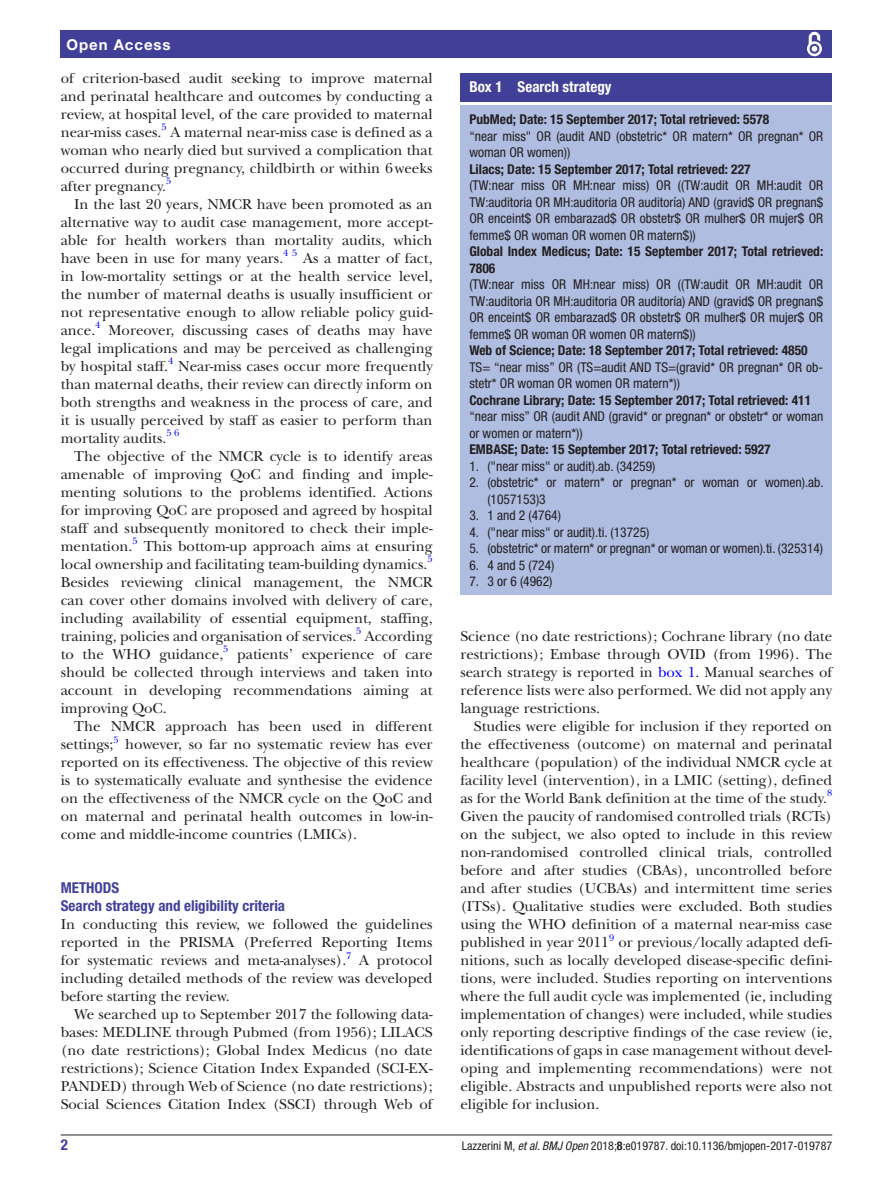
<style>
.page{position:relative;width:893px;height:1191px;background:#fff}
.page>*{position:absolute;margin:0;border:0;box-sizing:border-box;transform-origin:0 0}
.t1{font:15px/18px "New Baskerville";color:#231f20;text-align:justify}
.t2{font:700 condensed 15px/18px "Helvetica Neue LT Std";color:#414099}
.t3{font:700 condensed 15px "Helvetica Neue LT Std";color:#fff}
.t4{font:700 15px "Helvetica Neue LT Std";letter-spacing:.065em;color:#fff}
.t5{font:condensed 13.5px/16.5px "Helvetica Neue LT Std";color:#231f20}
.t6{font:700 condensed 13.5px/16.5px "Helvetica Neue LT Std";color:#231f20}
.t7{font:condensed 12px "Helvetica Neue LT Std";color:#231f20}
.t8{font:9.9px "New Baskerville";color:#00f}
.s1{color:#00f}
.s2{font-style:italic}
.s3{font-weight:700}
</style>
<div class="page">
<hr style="left:61px;top:1134px;width:771px;height:1px;background:#231f20">
<div style="left:61px;top:31px;width:771px;height:27px;background:#414099"></div>
<svg style="left:807px;top:31px;width:15px;height:26px"></svg>
<div style="left:460px;top:73px;width:372px;height:28px;background:#414099"></div>
<div style="left:460px;top:106px;width:372px;height:489px;background:#afbde1"></div>
<p class="t4" style="left:66px;top:35px;width:106px">Open Access</p>
<p class="t1" style="left:61px;top:69px;width:373px">of criterion-based audit seeking to improve maternal and perinatal healthcare and outcomes by conducting a review, at hospital level, of the care provided to maternal near-miss cases.</p>
<p class="t8" style="left:162px;top:121px;width:7px">5</p>
<p class="t1" style="left:61px;top:123px;width:373px;text-indent:110px">A maternal near-miss case is defined as a woman who nearly died but survived a complication that occurred during pregnancy, childbirth or within 6weeks after pregnancy.</p>
<p class="t8" style="left:166px;top:175px;width:7px">5</p>
<p class="t1" style="left:61px;top:195px;width:373px;text-indent:14px">In the last 20 years, NMCR have been promoted as an alternative way to audit case management, more accept&shy;able for health workers than mortality audits, which have been in use for many years.</p>
<p class="t8" style="left:283px;top:247px;width:16px">4 5</p>
<p class="t1" style="left:61px;top:249px;width:373px;text-indent:242px">As a matter of fact, in low-mortality settings or at the health service level, the number of maternal deaths is usually insufficient or not representative enough to allow reliable policy guid&shy;ance.</p>
<p class="t8" style="left:95px;top:319px;width:7px">4</p>
<p class="t1" style="left:61px;top:321px;width:373px;text-indent:48px">Moreover, discussing cases of deaths may have legal implications and may be perceived as challenging by hospital staff.</p>
<p class="t8" style="left:168px;top:355px;width:7px">4</p>
<p class="t1" style="left:61px;top:357px;width:373px;text-indent:118px">Near-miss cases occur more frequently than maternal deaths, their review can directly inform on both strengths and weakness in the process of care, and it is usually perceived by staff as easier to perform than mortality audits.<sup>5</sup> <sup>6</sup></p>
<p class="t1" style="left:61px;top:447px;width:373px;text-indent:14px">The objective of the NMCR cycle is to identify areas amenable of improving QoC and finding and imple&shy;menting solutions to the problems identified. Actions for improving QoC are proposed and agreed by hospital staff and subsequently monitored to check their imple&shy;mentation.</p>
<p class="t8" style="left:132px;top:535px;width:7px">5</p>
<p class="t1" style="left:61px;top:537px;width:373px;text-indent:83px">This bottom-up approach aims at ensuring local ownership and facilitating team-building dynamics.</p>
<p class="t8" style="left:427px;top:553px;width:7px">5</p>
<p class="t1" style="left:61px;top:573px;width:373px">Besides reviewing clinical management, the NMCR can cover other domains involved with delivery of care, including availability of essential equipment, staffing, training, policies and organisation of services.</p>
<p class="t8" style="left:356px;top:625px;width:7px">5</p>
<p class="t1" style="left:365px;top:627px;width:69px">According</p>
<p class="t1" style="left:61px;top:645px;width:164px">to the WHO guidance,</p>
<p class="t8" style="left:223px;top:643px;width:7px">5</p>
<p class="t1" style="left:61px;top:645px;width:373px;text-indent:176px">patients’ experience of care should be collected through interviews and taken into account in developing recommendations aiming at improving QoC.</p>
<p class="t1" style="left:61px;top:717px;width:373px;text-indent:14px">The NMCR approach has been used in different settings;</p>
<p class="t8" style="left:114px;top:733px;width:7px">5</p>
<p class="t1" style="left:61px;top:735px;width:373px;text-indent:65px">however, so far no systematic review has ever reported on its effectiveness. The objective of this review is to systematically evaluate and synthesise the evidence on the effectiveness of the NMCR cycle on the QoC and on maternal and perinatal health outcomes in low-in&shy;come and middle-income countries (LMICs).</p>
<p class="t2" style="left:61px;top:878px;width:226px">Methods<br>Search strategy and eligibility criteria</p>
<p class="t1" style="left:61px;top:915px;width:373px">In conducting this review, we followed the guidelines reported in the PRISMA (Preferred Reporting Items for systematic reviews and meta-analyses).<sup>7</sup></p>
<p class="t1" style="left:61px;top:951px;width:373px;text-indent:298px">A protocol including detailed methods of the review was developed before starting the review.</p>
<p class="t1" style="left:61px;top:1005px;width:373px;text-indent:13px">We searched up to September 2017 the following data&shy;bases: MEDLINE through Pubmed (from 1956); LILACS (no date restrictions); Global Index Medicus (no date restrictions); Science Citation Index Expanded (SCI-EX-PANDED) through Web of Science (no date restrictions); Social Sciences Citation Index (SSCI) through Web of</p>
<p class="t3" style="left:469px;top:78px;width:144px">Box 1 Search strategy</p>
<p class="t6" style="left:469px;top:111px;width:301px">PubMed; Date: 15 September 2017; Total retrieved: 5578</p>
<p class="t5" style="left:469px;top:128px;width:355px">“near miss" OR (audit AND (obstetric* OR matern* OR pregnan* OR woman OR women))</p>
<p class="t6" style="left:469px;top:160px;width:283px">Lilacs; Date: 15 September 2017; Total retrieved: 227</p>
<p class="t5" style="left:469px;top:177px;width:355px;text-align:justify">(TW:near miss OR MH:near miss) OR ((TW:audit OR MH:audit OR TW:auditoria OR MH:auditoria OR auditoría) AND (gravid$ OR pregnan$ OR enceint$ OR embarazad$ OR obstetr$ OR mulher$ OR mujer$ OR femme$ OR woman OR women OR matern$))</p>
<p class="t6" style="left:469px;top:243px;width:355px">Global Index Medicus; Date: 15 September 2017; Total retrieved:<br>7806</p>
<p class="t5" style="left:469px;top:276px;width:355px;text-align:justify">(TW:near miss OR MH:near miss) OR ((TW:audit OR MH:audit OR TW:auditoria OR MH:auditoria OR auditoría) AND (gravid$ OR pregnan$ OR enceint$ OR embarazad$ OR obstetr$ OR mulher$ OR mujer$ OR femme$ OR woman OR women OR matern$))</p>
<p class="t6" style="left:469px;top:342px;width:340px">Web of Science; Date: 18 September 2017; Total retrieved: 4850</p>
<p class="t5" style="left:469px;top:359px;width:355px">TS= “near miss” OR (TS=audit AND TS=(gravid* OR pregnan* OR ob&shy;stetr* OR woman OR women OR matern*))</p>
<p class="t6" style="left:469px;top:391px;width:343px">Cochrane Library; Date: 15 September 2017; Total retrieved: 411</p>
<p class="t5" style="left:469px;top:408px;width:355px">“near miss” OR (audit AND (gravid* or pregnan* or obstetr* or woman or women or matern*))</p>
<p class="t6" style="left:469px;top:441px;width:303px">EMBASE; Date: 15 September 2017; Total retrieved: 5927</p>
<p class="t5" style="left:469px;top:458px;width:188px">1. ("near miss" or audit).ab. (34259)</p>
<p class="t5" style="left:487px;top:474px;width:338px;text-indent:-18px">2. (obstetric* or matern* or pregnan* or woman or women).ab. (1057153)3</p>
<p class="t5" style="left:469px;top:507px;width:93px">3. 1 and 2 (4764)</p>
<p class="t5" style="left:469px;top:523px;width:182px">4. ("near miss" or audit).ti. (13725)</p>
<p class="t5" style="left:469px;top:540px;width:355px">5. (obstetric* or matern* or pregnan* or woman or women).ti. (325314)</p>
<p class="t5" style="left:469px;top:556px;width:87px">6. 4 and 5 (724)</p>
<p class="t5" style="left:469px;top:573px;width:85px">7. 3 or 6 (4962)</p>
<p class="t1" style="left:460px;top:627px;width:373px">Science (no date restrictions); Cochrane library (no date restrictions); Embase through OVID (from 1996). The search strategy is reported in <span class="s1">box 1</span>. Manual searches of reference lists were also performed. We did not apply any language restrictions.</p>
<p class="t1" style="left:460px;top:717px;width:373px;text-indent:14px">Studies were eligible for inclusion if they reported on the effectiveness (outcome) on maternal and perinatal healthcare (population) of the individual NMCR cycle at facility level (intervention), in a LMIC (setting), defined as for the World Bank definition at the time of the study.<sup>8<br></sup>Given the paucity of randomised controlled trials (RCTs) on the subject, we also opted to include in this review non-randomised controlled clinical trials, controlled before and after studies (CBAs), uncontrolled before and after studies (UCBAs) and intermittent time series (ITSs). Qualitative studies were excluded. Both studies using the WHO definition of a maternal near-miss case published in year 2011<sup>9</sup> or previous/locally adapted defi&shy;nitions, such as locally developed disease-specific defini&shy;tions, were included. Studies reporting on interventions where the full audit cycle was implemented (ie, including implementation of changes) were included, while studies only reporting descriptive findings of the case review (ie, identifications of gaps in case management without devel&shy;oping and implementing recommendations) were not eligible. Abstracts and unpublished reports were also not eligible for inclusion.</p>
<p class="t2" style="left:61px;top:1135px;width:9px">2</p>
<p class="t7" style="left:462px;top:1138px;width:372px">Lazzerini M, <span class="s2">et al</span>. <span class="s2">BMJ Open</span> 2018;<span class="s3">8</span>:e019787. doi:10.1136/bmjopen-2017-019787</p>
</div>
